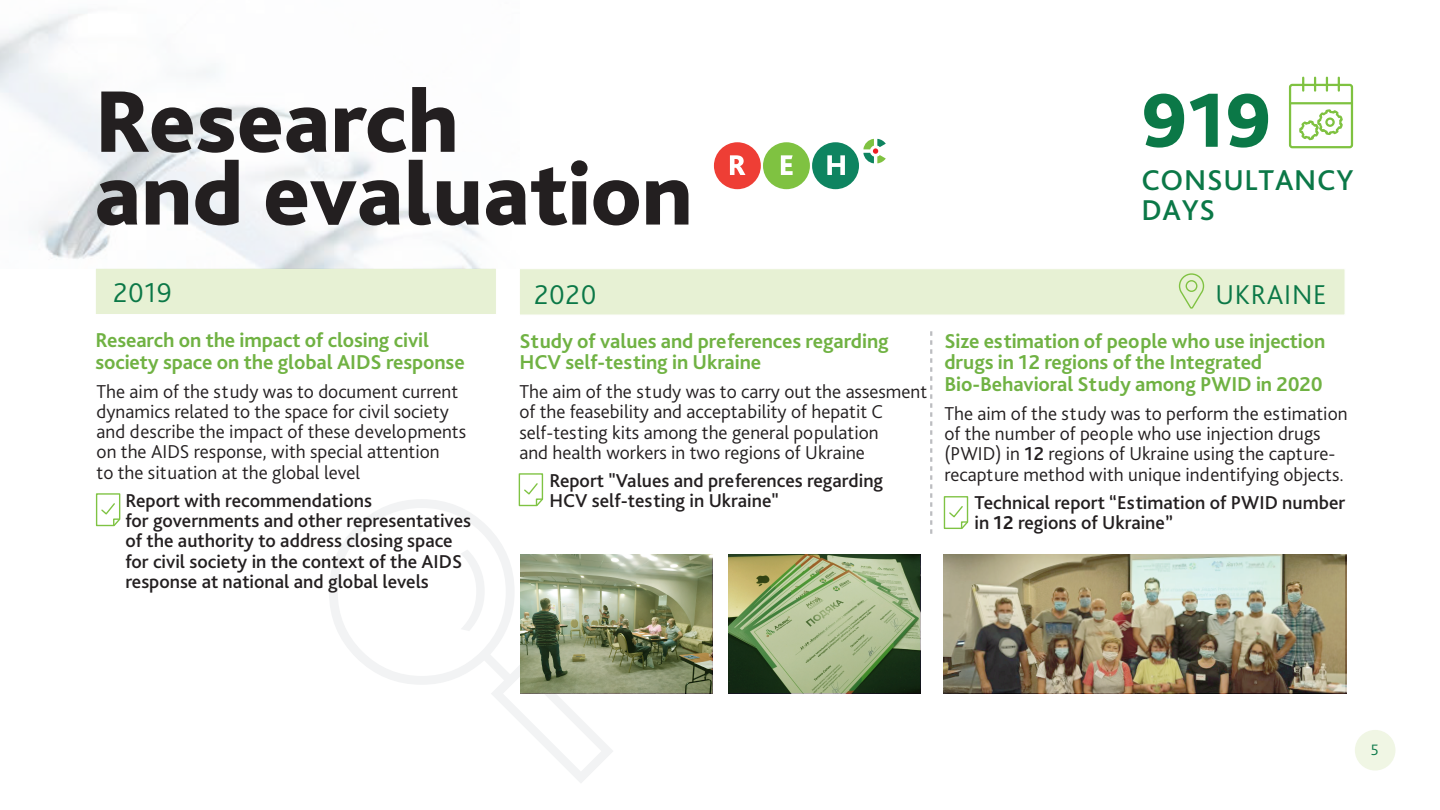
<style>
.page{position:relative;width:1440px;height:810px;background:#fff}
.page>*{position:absolute;margin:0;border:0;box-sizing:border-box;transform-origin:0 0}
.t1{font:800 91.5px/72.8px "Bliss Pro";color:#231f20}
.t2{font:800 79.88px "Bliss Pro";color:#0b7847}
.t3{font:500 30px/30.5px "Bliss Pro";letter-spacing:.025em;color:#0b7847}
.t4{font:300 28.5px "Bliss Pro";letter-spacing:.025em;color:#0b7847}
.t5{font:700 21px/21.8px "Bliss Pro";letter-spacing:-.005em;color:#70b243}
.t6{font:300 19.5px/20.2px "Bliss Pro";color:#231f20}
.t7{font:500 19.5px/20.2px "Bliss Pro";color:#231f20}
.t8{font:300 15.75px "Bliss Pro";color:#0a7848}
.s1{font-weight:500}
.s2{font-weight:700}
</style>
<div class="page">
<img style="left:0;top:11px;width:480px;height:257px">
<svg style="left:329px;top:499px;width:285px;height:284px"></svg>
<svg style="left:461px;top:550px;width:24px;height:81px"></svg>
<div style="left:714px;top:142px;width:47px;height:47px;background:#ee3e35;border-radius:50%"></div>
<div style="left:763px;top:142px;width:47px;height:47px;background:#7fc241;border-radius:50%"></div>
<div style="left:812px;top:142px;width:47px;height:47px;background:#0e8460;border-radius:50%"></div>
<svg style="left:730px;top:155px;width:15px;height:20px"></svg>
<svg style="left:781px;top:155px;width:12px;height:20px"></svg>
<svg style="left:827px;top:155px;width:18px;height:20px"></svg>
<svg style="left:863px;top:139px;width:23px;height:24px"></svg>
<div style="left:95px;top:268px;width:402px;height:47px;background:#e7f1d4;border:1px solid #fff"></div>
<div style="left:1289px;top:84px;width:64px;height:64px;border:2px solid #7fc241;border-radius:2px"></div>
<svg style="left:1302px;top:78px;width:2px;height:13px"></svg>
<svg style="left:1314px;top:78px;width:2px;height:13px"></svg>
<svg style="left:1326px;top:78px;width:2px;height:13px"></svg>
<svg style="left:1338px;top:78px;width:2px;height:13px"></svg>
<hr style="left:1290px;top:102px;width:62px;height:2px;background:#7fc241">
<svg style="left:1299px;top:109px;width:44px;height:32px"></svg>
<img style="left:943px;top:554px;width:402px;height:139px">
<div style="left:519px;top:269px;width:826px;height:46px;background:#e7f1d4;border:1px solid #fff"></div>
<svg style="left:930px;top:331px;width:2px;height:203px"></svg>
<svg style="left:1178px;top:273px;width:27px;height:36px"></svg>
<div style="left:1186px;top:280px;width:11px;height:12px;border:1px solid #7fc241;border-radius:50%"></div>
<div style="left:1355px;top:730px;width:40px;height:41px;background:#f0f6e4;border-radius:50%"></div>
<svg style="left:95px;top:493px;width:26px;height:34px"></svg>
<svg style="left:518px;top:473px;width:26px;height:34px"></svg>
<svg style="left:943px;top:496px;width:26px;height:33px"></svg>
<svg style="left:728px;top:554px;width:192px;height:139px"></svg>
<img style="left:520px;top:554px;width:192px;height:139px">
<h1 class="t1" style="left:94px;top:83px;width:600px">Research<br>and evaluation</h1>
<h2 class="t2" style="left:1141px;top:71px;width:132px">919</h2>
<h3 class="t3" style="left:1141px;top:164px;width:214px">CONSULTANCY<br>DAYS</h3>
<h3 class="t4" style="left:113px;top:275px;width:60px">2019</h3>
<p class="t5" style="left:95px;top:329px;width:371px">Research on the impact of closing civil society space on the global AIDS response</p>
<p class="t6" style="left:97px;top:380px;width:371px">The aim of the study was to document current dynamics related to the space for civil society and describe the impact of these developments on the AIDS response, with special attention<br>to the situation at the global level</p>
<p class="t7" style="left:125px;top:490px;width:347px">Report with recommendations<br>for governments and other representatives of the authority to address closing space for civil society in the context of the AIDS response at national and global levels</p>
<h3 class="t4" style="left:534px;top:277px;width:64px">2020</h3>
<p class="t5" style="left:520px;top:329px;width:371px">Study of values and preferences regarding<br>HCV self-testing in Ukraine</p>
<p class="t6" style="left:519px;top:381px;width:409px">The aim of the study was to carry out the assesment of the feasebility and acceptability of hepatit C self-testing kits among the general population<br>and health workers in two regions of Ukraine</p>
<p class="t7" style="left:549px;top:470px;width:335px">Report "Values and preferences regarding<br>HCV self-testing in Ukraine"</p>
<h3 class="t4" style="left:1215px;top:277px;width:113px">UKRAINE</h3>
<p class="t5" style="left:944px;top:329px;width:382px">Size estimation of people who use injection drugs in 12 regions of the Integrated<br>Bio-Behavioral Study among PWID in 2020</p>
<p class="t6" style="left:944px;top:403px;width:405px">The aim of the study was to perform the estimation of the number of people who use injection drugs (PWID) in <span class="s1">12</span> regions of Ukraine using the capture&shy;recapture method with unique indentifying objects.</p>
<p class="t7" style="left:974px;top:492px;width:372px">Technical report “Estimation of PWID number in <span class="s2">12</span> regions of Ukraine”</p>
<p class="t8" style="left:1371px;top:740px;width:9px">5</p>
</div>
